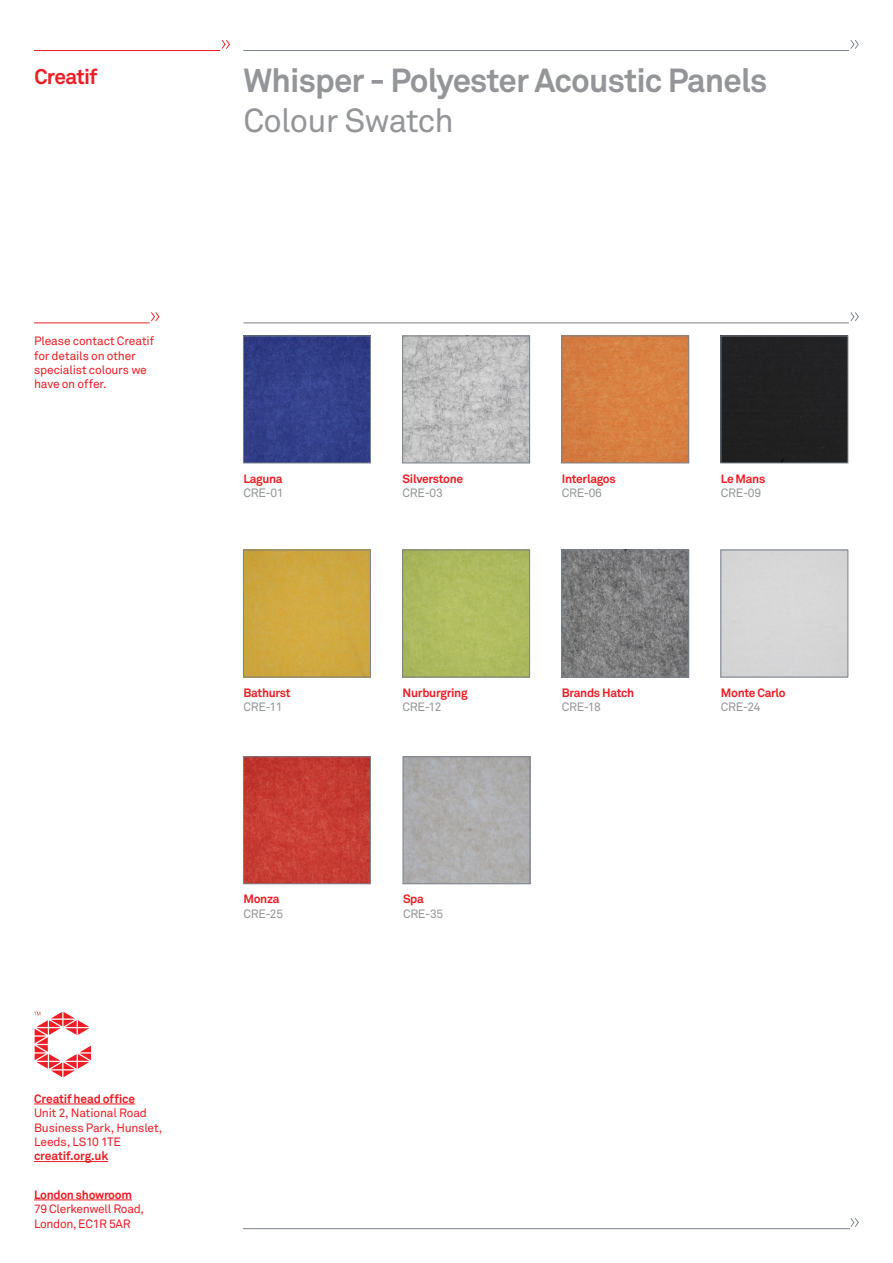
<style>
.page{position:relative;width:893px;height:1263px;background:#fff}
.page>*{position:absolute;margin:0;border:0;box-sizing:border-box;transform-origin:0 0}
.t1{font:33px "SBC Akkurat Bold Pro";letter-spacing:-.025em;color:#939598}
.t2{font:33px "SBC Akkurat Pro";letter-spacing:-.03em;color:#939598}
.t3{font:21px "SBC Akkurat Bold Pro";letter-spacing:-.035em;color:#ed1d24}
.t4{font:12px/14.2px "SBC Akkurat Pro";letter-spacing:-.015em;color:#ed1d24}
.t5{font:12px "SBC Akkurat Bold Pro";letter-spacing:-.025em;color:#ed1d24}
.t6{font:12px "SBC Akkurat Pro";letter-spacing:-.025em;color:#939598}
</style>
<div class="page">
<svg style="left:850px;top:40px;width:9px;height:9px"></svg>
<hr style="left:243px;top:50px;width:606px;height:1px;background:#7b828b">
<svg style="left:850px;top:312px;width:9px;height:9px"></svg>
<hr style="left:243px;top:323px;width:606px;height:1px;background:#7b828b">
<svg style="left:222px;top:40px;width:8px;height:9px"></svg>
<hr style="left:34px;top:50px;width:186px;height:1px;background:#ed1d24">
<svg style="left:151px;top:312px;width:8px;height:9px"></svg>
<hr style="left:34px;top:323px;width:116px;height:1px;background:#ed1d24">
<hr style="left:34px;top:1104px;width:101px;height:1px;background:#ed1d24">
<hr style="left:34px;top:1161px;width:74px;height:1px;background:#ed1d24">
<hr style="left:34px;top:1199px;width:98px;height:1px;background:#ed1d24">
<svg style="left:34px;top:1012px;width:57px;height:65px"></svg>
<img style="left:245px;top:338px;width:124px;height:123px">
<div style="left:243px;top:336px;width:128px;height:127px;border:1px solid #7b828b"></div>
<img style="left:404px;top:338px;width:124px;height:123px">
<div style="left:402px;top:336px;width:128px;height:127px;border:1px solid #7b828b"></div>
<img style="left:563px;top:338px;width:124px;height:123px">
<div style="left:561px;top:336px;width:128px;height:127px;border:1px solid #7b828b"></div>
<div style="left:722px;top:338px;width:124px;height:123px;background:#212122"></div>
<div style="left:720px;top:336px;width:128px;height:127px;border:1px solid #7b828b"></div>
<img style="left:245px;top:758px;width:124px;height:124px">
<div style="left:243px;top:756px;width:128px;height:128px;border:1px solid #7b828b"></div>
<img style="left:405px;top:758px;width:123px;height:124px">
<div style="left:403px;top:756px;width:127px;height:128px;border:1px solid #7b828b"></div>
<img style="left:245px;top:552px;width:124px;height:123px">
<div style="left:243px;top:550px;width:128px;height:127px;border:1px solid #7b828b"></div>
<img style="left:404px;top:552px;width:124px;height:123px">
<div style="left:402px;top:550px;width:128px;height:127px;border:1px solid #7b828b"></div>
<img style="left:563px;top:552px;width:124px;height:123px">
<div style="left:561px;top:550px;width:128px;height:127px;border:1px solid #7b828b"></div>
<div style="left:720px;top:550px;width:128px;height:127px;border:1px solid #7b828b"></div>
<svg style="left:850px;top:1218px;width:9px;height:9px"></svg>
<hr style="left:243px;top:1228px;width:607px;height:1px;background:#7b828b">
<h2 class="t3" style="left:34px;top:64px;width:65px">Creatif</h2>
<h1 class="t1" style="left:243px;top:60px;width:525px">Whisper - Polyester Acoustic Panels</h1>
<h1 class="t2" style="left:243px;top:102px;width:212px">Colour Swatch</h1>
<p class="t4" style="left:34px;top:334px;width:122px">Please contact Creatif for details on other specialist colours we have on offer.</p>
<p class="t5" style="left:34px;top:1091px;width:103px">Creatif head office</p>
<p class="t4" style="left:34px;top:1106px;width:130px">Unit 2, National Road<br>Business Park, Hunslet,<br>Leeds, LS10 1TE</p>
<p class="t5" style="left:34px;top:1149px;width:76px">creatif.org.uk</p>
<p class="t5" style="left:34px;top:1187px;width:100px">London showroom</p>
<p class="t4" style="left:34px;top:1202px;width:112px">79 Clerkenwell Road,<br>London, EC1R 5AR</p>
<p class="t5" style="left:243px;top:471px;width:41px">Laguna</p>
<p class="t6" style="left:243px;top:486px;width:42px">CRE-01</p>
<p class="t5" style="left:243px;top:685px;width:49px">Bathurst</p>
<p class="t6" style="left:243px;top:700px;width:41px">CRE-11</p>
<p class="t5" style="left:243px;top:892px;width:38px">Monza</p>
<p class="t6" style="left:243px;top:907px;width:41px">CRE-25</p>
<p class="t5" style="left:403px;top:471px;width:62px">Silverstone</p>
<p class="t6" style="left:403px;top:486px;width:42px">CRE-03</p>
<p class="t5" style="left:403px;top:685px;width:67px">Nurburgring</p>
<p class="t6" style="left:403px;top:700px;width:41px">CRE-12</p>
<p class="t5" style="left:403px;top:892px;width:22px">Spa</p>
<p class="t6" style="left:403px;top:907px;width:42px">CRE-35</p>
<p class="t5" style="left:562px;top:471px;width:56px">Interlagos</p>
<p class="t6" style="left:562px;top:486px;width:42px">CRE-06</p>
<p class="t5" style="left:562px;top:685px;width:74px">Brands Hatch</p>
<p class="t6" style="left:562px;top:700px;width:41px">CRE-18</p>
<p class="t5" style="left:721px;top:471px;width:46px">Le Mans</p>
<p class="t6" style="left:721px;top:486px;width:42px">CRE-09</p>
<p class="t5" style="left:721px;top:685px;width:66px">Monte Carlo</p>
<p class="t6" style="left:721px;top:700px;width:41px">CRE-24</p>
</div>
